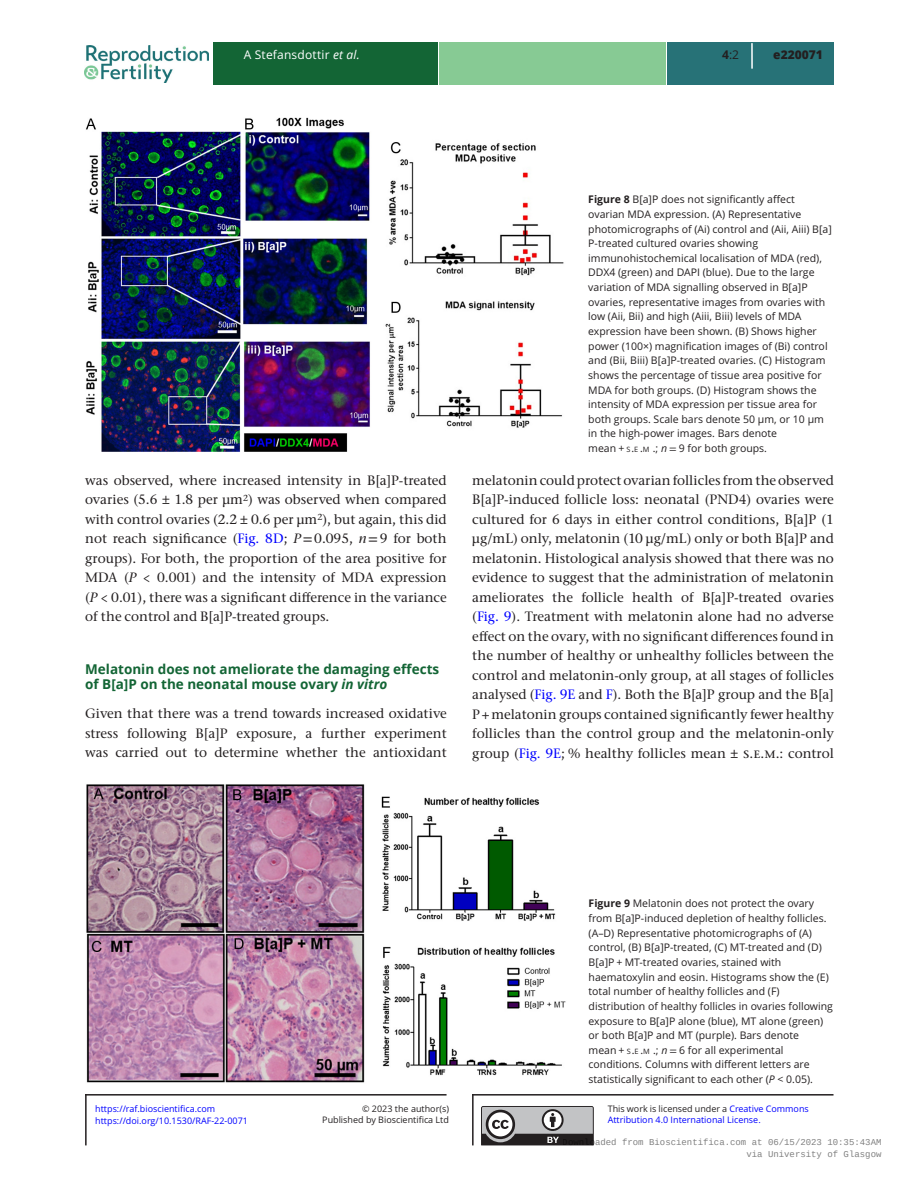
<style>
.page{position:relative;width:919px;height:1187px;background:#fff}
.page>*{position:absolute;margin:0;border:0;box-sizing:border-box;transform-origin:0 0}
.TXT{font:500 13.5px/19.5px "Stone Serif ITC Pro";color:#231f20;text-align:justify}
.t1{font:700 13.5px/15px "Open Sans";color:#136535}
.t2{font:12px "Open Sans";letter-spacing:.015em;color:#fff}
.t3{font:800 12px "Open Sans";color:#231f20}
.t4{font:12px "Open Sans";color:#231f20}
.FC{font:10.5px/14.5px "Open Sans";color:#231f20}
.t5{font:9px "Open Sans";color:#00f}
.t6{font:9px/11.2px "Open Sans";color:#231f20;text-align:right}
.t7{font:9px/12px "Liberation Mono";color:rgb(0 0 0/.5);text-align:right}
.s1{font-style:italic}
.s2{font-weight:700}
.s3{color:#00f}
.s4{font-family:"STIX Two Text"}
.s5{font-size:7.35px}
.s6{font-style:inherit}
</style>
<div class="page">
<div style="left:213px;top:43px;width:224px;height:42px;background:#136535"></div>
<div style="left:667px;top:43px;width:166px;height:42px;background:#277277"></div>
<div style="left:439px;top:43px;width:226px;height:42px;background:#87ca94"></div>
<img style="left:85px;top:45px;width:123px;height:38px">
<svg style="left:751px;top:43px;width:1px;height:26px"></svg>
<img style="left:86px;top:117px;width:478px;height:335px">
<img style="left:86px;top:784px;width:480px;height:298px">
<svg style="left:481px;top:1106px;width:112px;height:39px;background:#8d8c8e"></svg>
<hr style="left:85px;top:1093px;width:361px;height:2px;background:#231f20">
<hr style="left:85px;top:1093px;width:2px;height:52px;background:#231f20">
<hr style="left:472px;top:1093px;width:361px;height:2px;background:#231f20">
<hr style="left:472px;top:1093px;width:1px;height:52px;background:#231f20">
<p class="t2" style="left:244px;top:47px;width:118px">A Stefansdottir <span class="s1">et al.</span></p>
<p class="t4" style="left:722px;top:47px;width:18px"><span class="s2">4</span>:2</p>
<p class="t3" style="left:773px;top:46px;width:51px">e220071</p>
<p class="TXT" style="left:85px;top:470px;width:363px">was observed, where increased intensity in B[a]P-treated ovaries (5.6 ± 1.8 per µm<sup>2</sup>) was observed when compared with control ovaries (2.2 ± 0.6 per µm<sup>2</sup>), but again, this did not reach significance (<span class="s3">Fig. 8D</span>; <span class="s1">P</span><span class="s4">=</span>0.095, <span class="s1">n</span><span class="s4">=</span>9 for both groups). For both, the proportion of the area positive for MDA (<span class="s1">P</span> &lt; 0.001) and the intensity of MDA expression (<span class="s1">P</span> &lt; 0.01), there was a significant difference in the variance of the control and B[a]P-treated groups.</p>
<h2 class="t1" style="left:85px;top:661px;width:355px">Melatonin does not ameliorate the damaging effects of B[a]P on the neonatal mouse ovary <span class="s1">in vitro</span></h2>
<p class="TXT" style="left:85px;top:704px;width:363px">Given that there was a trend towards increased oxidative stress following B[a]P exposure, a further experiment was carried out to determine whether the antioxidant</p>
<p class="FC" style="left:588px;top:192px;width:245px"><span class="s2">Figure 8</span> B[a]P does not significantly affect ovarian MDA expression. (A) Representative photomicrographs of (Ai) control and (Aii, Aiii) B[a] P-treated cultured ovaries showing immunohistochemical localisation of MDA (red), DDX4 (green) and DAPI (blue). Due to the large variation of MDA signalling observed in B[a]P ovaries, representative images from ovaries with low (Aii, Bii) and high (Aiii, Biii) levels of MDA expression have been shown. (B) Shows higher power (100×) magnification images of (Bi) control and (Bii, Biii) B[a]P-treated ovaries. (C) Histogram shows the percentage of tissue area positive for MDA for both groups. (D) Histogram shows the intensity of MDA expression per tissue area for both groups. Scale bars denote 50 µm, or 10 µm in the high-power images. Bars denote<br>mean + <span class="s5">S</span><span class="s6">.</span><span class="s5">E</span> <span class="s6">.</span><span class="s5">M</span> <span class="s6">.</span>; <span class="s1">n</span> <span class="s4">=</span> 9 for both groups.</p>
<p class="TXT" style="left:472px;top:470px;width:363px">melatonin could protect ovarian follicles from the observed B[a]P-induced follicle loss: neonatal (PND4) ovaries were cultured for 6 days in either control conditions, B[a]P (1 µg/mL) only, melatonin (10 µg/mL) only or both B[a]P and melatonin. Histological analysis showed that there was no evidence to suggest that the administration of melatonin ameliorates the follicle health of B[a]P-treated ovaries (<span class="s3">Fig. 9</span>). Treatment with melatonin alone had no adverse effect on the ovary, with no significant differences found in the number of healthy or unhealthy follicles between the control and melatonin-only group, at all stages of follicles analysed (<span class="s3">Fig. 9E</span> and <span class="s3">F</span>). Both the B[a]P group and the B[a] P+melatonin groups contained significantly fewer healthy follicles than the control group and the melatonin-only group (<span class="s3">Fig. 9E</span>; % healthy follicles mean ± s.e.m.: control</p>
<p class="FC" style="left:588px;top:895px;width:246px"><span class="s2">Figure 9</span> Melatonin does not protect the ovary from B[a]P-induced depletion of healthy follicles. (A–D) Representative photomicrographs of (A) control, (B) B[a]P-treated, (C) MT-treated and (D)<br>B[a]P + MT-treated ovaries, stained with haematoxylin and eosin. Histograms show the (E) total number of healthy follicles and (F) distribution of healthy follicles in ovaries following exposure to B[a]P alone (blue), MT alone (green) or both B[a]P and MT (purple). Bars denote<br>mean + <span class="s5">S</span><span class="s6">.</span><span class="s5">E</span> <span class="s6">.</span><span class="s5">M</span> <span class="s6">.</span>; <span class="s1">n</span> <span class="s4">=</span> 6 for all experimental conditions. Columns with different letters are statistically significant to each other (<span class="s1">P</span> &lt; 0.05).</p>
<p class="t6" style="left:607px;top:1102px;width:202px">This work is licensed under a <span class="s3">Creative Commons</span></p>
<p class="t5" style="left:95px;top:1102px;width:121px">https://raf.bioscientifica.com</p>
<p class="t6" style="left:322px;top:1102px;width:128px">© 2023 the author(s)<br>Published by Bioscientifica Ltd</p>
<p class="t5" style="left:95px;top:1114px;width:154px">https://doi.org/10.1530/RAF-22-0071</p>
<p class="t5" style="left:607px;top:1113px;width:154px">Attribution 4.0 International License.</p>
<p class="t7" style="left:562px;top:1136px;width:320px">Downloaded from Bioscientifica.com at 06/15/2023 10:35:43AM via University of Glasgow</p>
</div>
